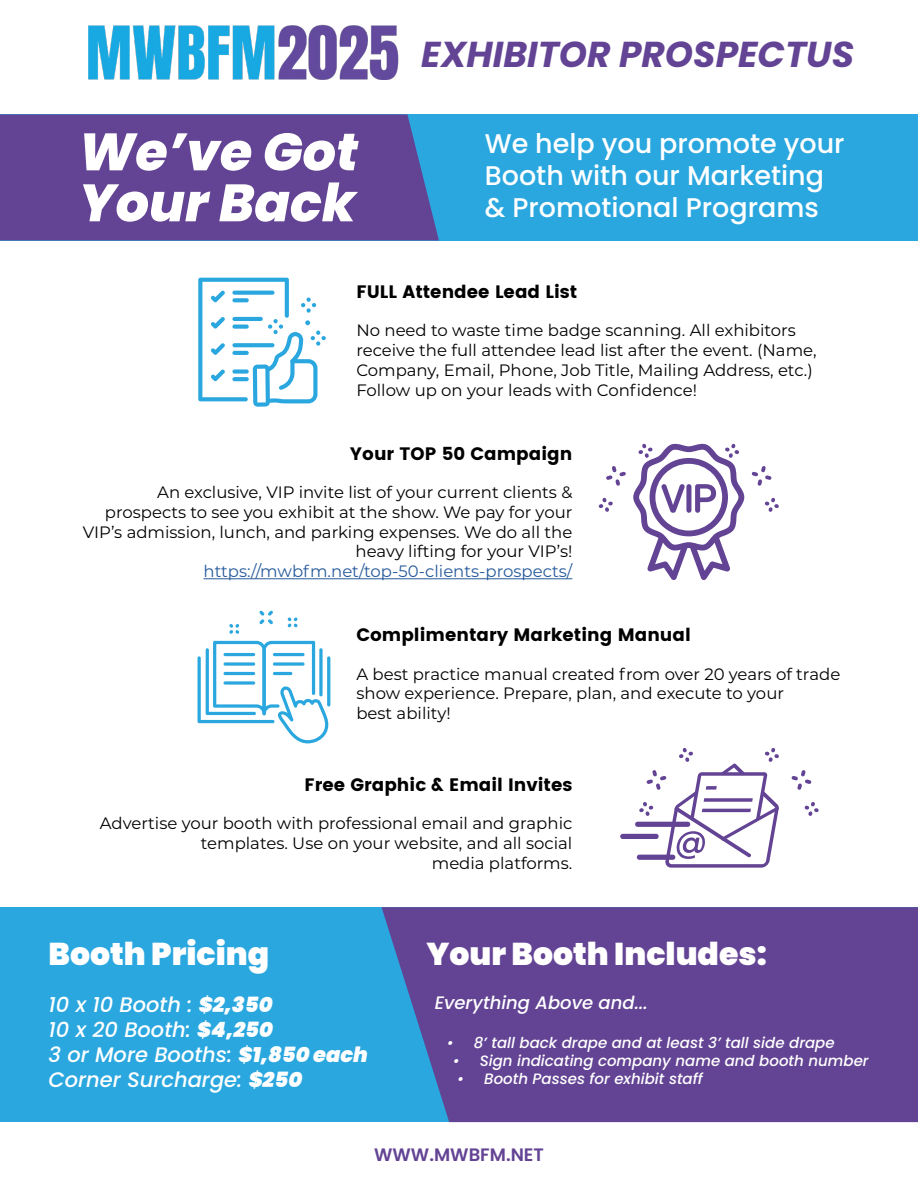
<style>
.page{position:relative;width:918px;height:1188px;background:#fff}
.page>*{position:absolute;margin:0;border:0;box-sizing:border-box;transform-origin:0 0}
.t1{font:italic 800 52.5px/51px "Poppins";color:#fff}
.t2{font:italic 700 36px "Poppins";color:#634394}
.t3{font:900 31.5px "Poppins";color:#fff}
.t4{font:500 27px/32.4px "Poppins";color:#fff}
.t5{font:italic 500 21px/25.2px "Poppins";color:#fff}
.t6{font:18px "Poppins";color:#000}
.t7{font:italic 500 18px "Poppins";color:#fff}
.t8{font:600 18px "Poppins";color:#634394}
.t9{font:16.5px/19.8px "Montserrat";color:#000}
.t10{font:16.5px "Montserrat";color:#275b9b}
.t11{font:italic 500 15px "Poppins";color:#fff}
.s1{font-weight:900}
</style>
<div class="page">
<img style="left:88px;top:25px;width:311px;height:54px">
<div style="left:0;top:114px;width:918px;height:126px;background:#2aa7df"></div>
<div style="left:0;top:114px;width:439px;height:126px;background:#634394"></div>
<div style="left:0;top:907px;width:918px;height:215px;background:#2aa7df"></div>
<svg style="left:382px;top:907px;width:536px;height:215px;background:#5f4998"></svg>
<hr style="left:203px;top:578px;width:369px;height:1px;background:#275b9b">
<svg style="left:198px;top:278px;width:128px;height:129px"></svg>
<svg style="left:198px;top:641px;width:133px;height:102px"></svg>
<svg style="left:259px;top:611px;width:14px;height:13px"></svg>
<svg style="left:229px;top:624px;width:10px;height:10px"></svg>
<svg style="left:288px;top:617px;width:10px;height:10px"></svg>
<svg style="left:752px;top:466px;width:20px;height:20px"></svg>
<svg style="left:765px;top:498px;width:14px;height:14px"></svg>
<svg style="left:606px;top:466px;width:20px;height:20px"></svg>
<svg style="left:633px;top:443px;width:111px;height:137px"></svg>
<svg style="left:599px;top:498px;width:14px;height:14px"></svg>
<svg style="left:792px;top:770px;width:19px;height:20px"></svg>
<svg style="left:805px;top:802px;width:14px;height:14px"></svg>
<svg style="left:639px;top:748px;width:140px;height:120px"></svg>
<div style="left:635px;top:822px;width:55px;height:5px;background:#634394;border-radius:3px"></div>
<div style="left:620px;top:834px;width:39px;height:5px;background:#634394;border-radius:3px"></div>
<div style="left:637px;top:855px;width:38px;height:5px;background:#634394;border-radius:3px"></div>
<h2 class="t2" style="left:421px;top:33px;width:434px">EXHIBITOR PROSPECTUS</h2>
<h1 class="t1" style="left:79px;top:127px;width:281px">We’ve Got<br>Your Back</h1>
<h3 class="t4" style="left:485px;top:127px;width:361px">We help you promote your<br>Booth with our Marketing &amp; Promotional Programs</h3>
<p class="t6" style="left:356px;top:281px;width:223px">FULL Attendee Lead List</p>
<p class="t9" style="left:356px;top:320px;width:462px">No need to waste time badge scanning. All exhibitors receive the full attendee lead list after the event. (Name, Company, Email, Phone, Job Title, Mailing Address, etc.)<br>Follow up on your leads with Confidence!</p>
<p class="t6" style="left:350px;top:443px;width:224px">Your TOP 50 Campaign</p>
<p class="t9" style="left:83px;top:482px;width:491px;text-align:right">An exclusive, VIP invite list of your current clients &amp; prospects to see you exhibit at the show. We pay for your VIP’s admission, lunch, and parking expenses. We do all the heavy lifting for your VIP’s!</p>
<p class="t10" style="left:203px;top:560px;width:370px">https://mwbfm.net/top-50-clients-prospects/</p>
<p class="t6" style="left:356px;top:625px;width:336px">Complimentary Marketing Manual</p>
<p class="t9" style="left:356px;top:663px;width:485px">A best practice manual created from over 20 years of trade show experience. Prepare, plan, and execute to your<br>best ability!</p>
<p class="t6" style="left:305px;top:774px;width:269px">Free Graphic &amp; Email Invites</p>
<p class="t9" style="left:100px;top:813px;width:474px;text-align:right">Advertise your booth with professional email and graphic templates. Use on your website, and all social<br>media platforms.</p>
<h3 class="t3" style="left:49px;top:936px;width:222px">Booth Pricing</h3>
<h3 class="t3" style="left:427px;top:936px;width:342px">Your Booth Includes:</h3>
<p class="t5" style="left:49px;top:992px;width:321px">10 x 10 Booth : <span class="s1">$2,350<br></span>10 x 20 Booth: <span class="s1">$4,250<br></span>3 or More Booths: <span class="s1">$1,850 each<br></span>Corner Surcharge: <span class="s1">$250</span></p>
<p class="t7" style="left:435px;top:992px;width:214px">Everything Above and...</p>
<p class="t11" style="left:447px;top:1034px;width:389px">• 8’ tall back drape and at least 3’ tall side drape</p>
<p class="t11" style="left:453px;top:1052px;width:417px">• Sign indicating company name and booth number</p>
<p class="t11" style="left:457px;top:1070px;width:247px">• Booth Passes for exhibit staff</p>
<p class="t8" style="left:374px;top:1144px;width:171px">WWW.MWBFM.NET</p>
</div>
